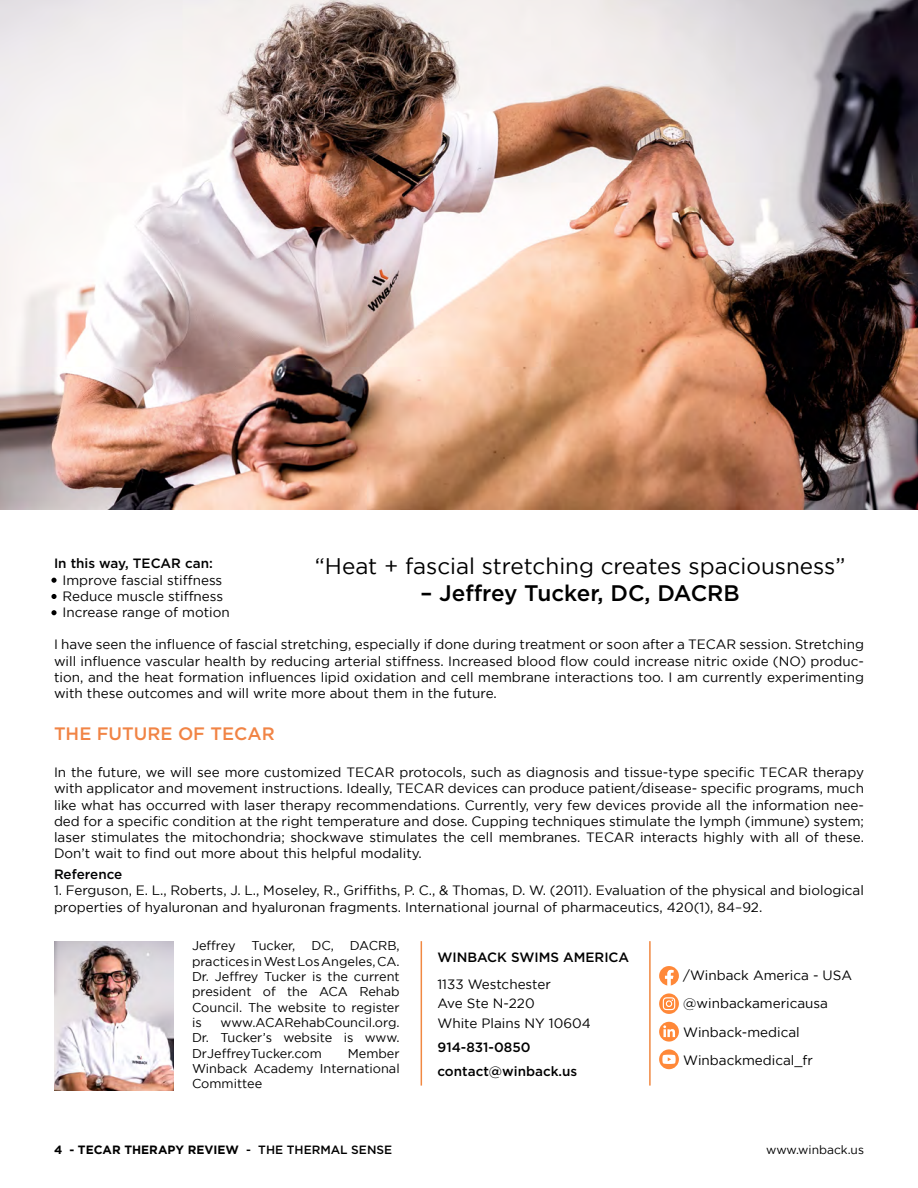
<style>
.page{position:relative;width:918px;height:1188px;background:#fff}
.page>*{position:absolute;margin:0;border:0;box-sizing:border-box;transform-origin:0 0}
.t1{font:22.5px "Gotham";color:#000}
.t2{font:500 22.5px "Gotham";color:#000}
.t3{font:500 18px "Gotham";color:#f18445}
.t4{font:13.5px/16.2px "Gotham";color:#000}
.t5{font:500 13.5px/24px "Gotham";color:#000}
.t6{font:500 13.5px "Gotham";letter-spacing:-.005em;color:#020203}
.t7{font:12.75px/15.3px "Gotham";color:#000;text-align:justify}
.t8{font:700 12px "Gotham";color:#000}
.t9{font:12px "Gotham";color:#000}
.s1{font-weight:500}
</style>
<div class="page">
<img style="left:54px;top:941px;width:120px;height:150px">
<img style="left:0;top:0;width:918px;height:509px">
<svg style="left:51px;top:578px;width:6px;height:5px"></svg>
<svg style="left:51px;top:594px;width:6px;height:5px"></svg>
<svg style="left:51px;top:610px;width:6px;height:5px"></svg>
<hr style="left:421px;top:941px;width:1px;height:145px;background:#f18842">
<svg style="left:659px;top:966px;width:20px;height:20px"></svg>
<svg style="left:659px;top:993px;width:20px;height:21px"></svg>
<svg style="left:663px;top:997px;width:12px;height:13px"></svg>
<hr style="left:649px;top:941px;width:2px;height:145px;background:#f18842">
<svg style="left:659px;top:1022px;width:20px;height:20px"></svg>
<svg style="left:663px;top:1025px;width:12px;height:12px"></svg>
<svg style="left:659px;top:1049px;width:20px;height:20px"></svg>
<svg style="left:662px;top:1055px;width:14px;height:9px"></svg>
<h1 class="t1" style="left:315px;top:554px;width:532px">“Heat + fascial stretching creates spaciousness”</h1>
<h1 class="t2" style="left:421px;top:578px;width:321px">– Jeffrey Tucker, DC, DACRB</h1>
<p class="t5" style="left:54px;top:551px;width:160px">In this way, TECAR can:</p>
<p class="t4" style="left:63px;top:572px;width:169px">Improve fascial stiffness<br>Reduce muscle stiffness<br>Increase range of motion</p>
<p class="t4" style="left:54px;top:636px;width:812px;text-align:justify">I have seen the influence of fascial stretching, especially if done during treatment or soon after a TECAR session. Stretching will influence vascular health by reducing arterial stiffness. Increased blood flow could increase nitric oxide (NO) produc&shy;tion, and the heat formation influences lipid oxidation and cell membrane interactions too. I am currently experimenting with these outcomes and will write more about them in the future.</p>
<h2 class="t3" style="left:54px;top:722px;width:222px">THE FUTURE OF TECAR</h2>
<p class="t4" style="left:54px;top:764px;width:812px;text-align:justify">In the future, we will see more customized TECAR protocols, such as diagnosis and tissue-type specific TECAR therapy with applicator and movement instructions. Ideally, TECAR devices can produce patient/disease- specific programs, much like what has occurred with laser therapy recommendations. Currently, very few devices provide all the information nee&shy;ded for a specific condition at the right temperature and dose. Cupping techniques stimulate the lymph (immune) system; laser stimulates the mitochondria; shockwave stimulates the cell membranes. TECAR interacts highly with all of these.<br>Don’t wait to find out more about this helpful modality.</p>
<p class="t6" style="left:54px;top:866px;width:70px">Reference</p>
<p class="t4" style="left:54px;top:882px;width:812px">1. Ferguson, E. L., Roberts, J. L., Moseley, R., Griffiths, P. C., &amp; Thomas, D. W. (2011). Evaluation of the physical and biological properties of hyaluronan and hyaluronan fragments. International journal of pharmaceutics, 420(1), 84–92.</p>
<p class="t7" style="left:192px;top:938px;width:209px">Jeffrey Tucker, DC, DACRB, practices in West Los Angeles, CA.<br>Dr. Jeffrey Tucker is the current president of the ACA Rehab Council. The website to register is</p>
<p class="t5" style="left:437px;top:945px;width:193px">WINBACK SWIMS AMERICA</p>
<p class="t4" style="left:437px;top:974px;width:155px;line-height:19.5px">1133 Westchester<br>Ave Ste N-220<br>White Plains NY 10604</p>
<p class="t5" style="left:437px;top:1035px;width:141px">914-831-0850 contact@winback.us</p>
<p class="t4" style="left:683px;top:960px;width:170px;line-height:28.5px">/Winback America - USA @winbackamericausa<br>Winback-medical<br>Winbackmedical_fr</p>
<p class="t7" style="left:192px;top:1015px;width:209px;text-indent:29px">www.ACARehabCouncil.org.<br>Dr. Tucker’s website is www.<br>DrJeffreyTucker.com</p>
<p class="t7" style="left:192px;top:1045px;width:209px;text-indent:156px">Member Winback Academy International Committee</p>
<p class="t8" style="left:54px;top:1142px;width:340px">4 - TECAR THERAPY REVIEW <span class="s1">- THE THERMAL SENSE</span></p>
<p class="t9" style="left:766px;top:1143px;width:99px">www.winback.us</p>
</div>
